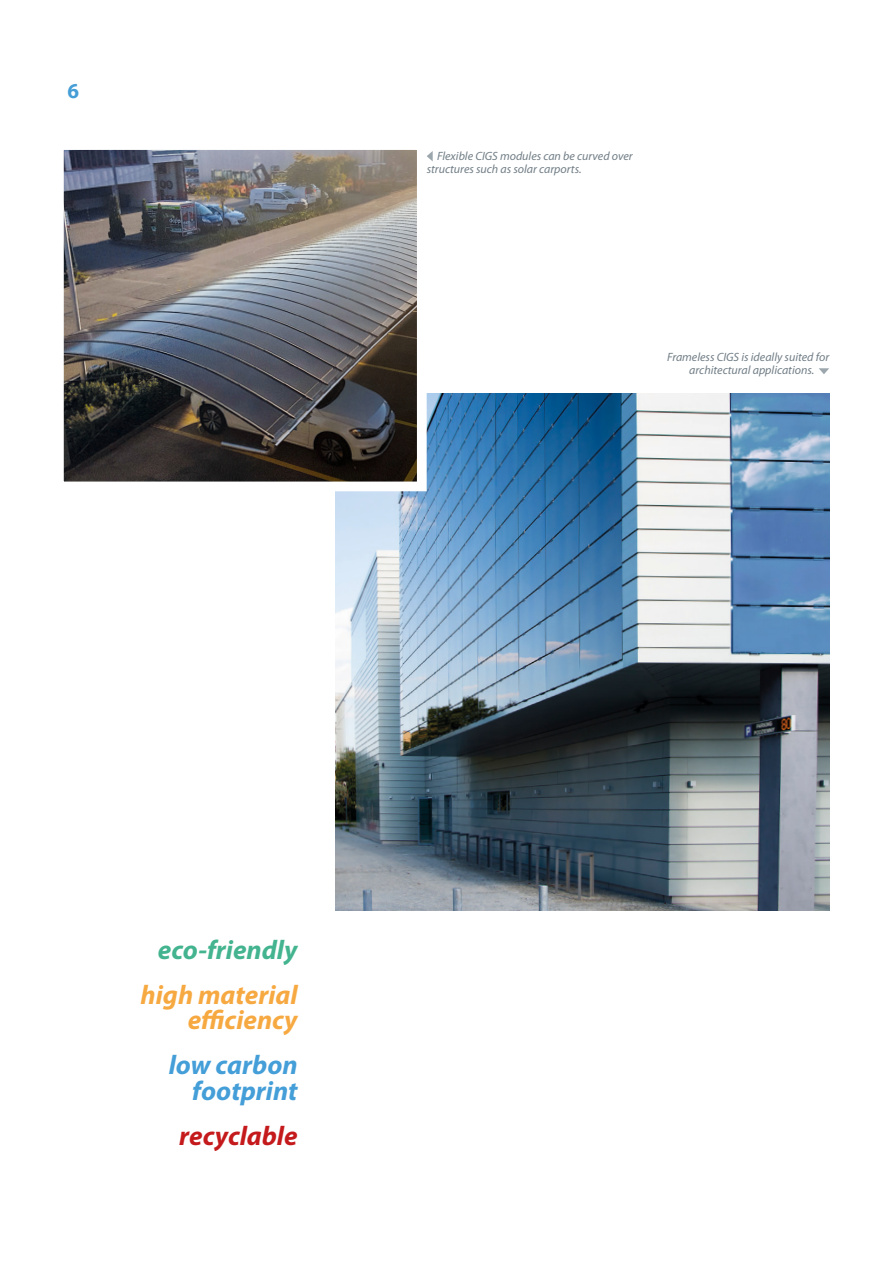
<style>
.page{position:relative;width:893px;height:1263px;background:#fff}
.page>*{position:absolute;margin:0;border:0;box-sizing:border-box;transform-origin:0 0}
.Fließtext{font:italic 700 27px/25.5px "Myriad Pro";color:#f7a941;text-align:right}
.Fließtext-2{font:italic 700 27px/25.5px "Myriad Pro";color:#449ed8;text-align:right}
.Fließtext-3{font:italic 700 27px "Myriad Pro";color:#43b48f}
.Fließtext-4{font:italic 700 27px "Myriad Pro";color:#c51a1c}
.t1{font:700 21px "Myriad Pro";color:#459ed6}
.Heads{font:italic 12px/13.5px "Myriad Pro";color:#717e86}
</style>
<div class="page">
<img style="left:336px;top:394px;width:493px;height:517px">
<img style="left:63px;top:149px;width:369px;height:347px">
<svg style="left:427px;top:151px;width:6px;height:10px"></svg>
<svg style="left:819px;top:368px;width:10px;height:6px"></svg>
<h2 class="t1" style="left:67px;top:78px;width:13px">6</h2>
<p class="Heads" style="left:427px;top:149px;width:207px;text-indent:10px">Flexible CIGS modules can be curved over structures such as solar carports.</p>
<p class="Heads" style="left:689px;top:350px;width:141px;text-indent:-22px">Frameless CIGS is ideally suited for architectural applications.</p>
<p class="Fließtext-3" style="left:158px;top:934px;width:141px">eco-friendly</p>
<p class="Fließtext" style="left:141px;top:982px;width:159px">high material efficiency</p>
<p class="Fließtext-2" style="left:169px;top:1053px;width:130px">low carbon footprint</p>
<p class="Fließtext-4" style="left:179px;top:1121px;width:120px">recyclable</p>
</div>
